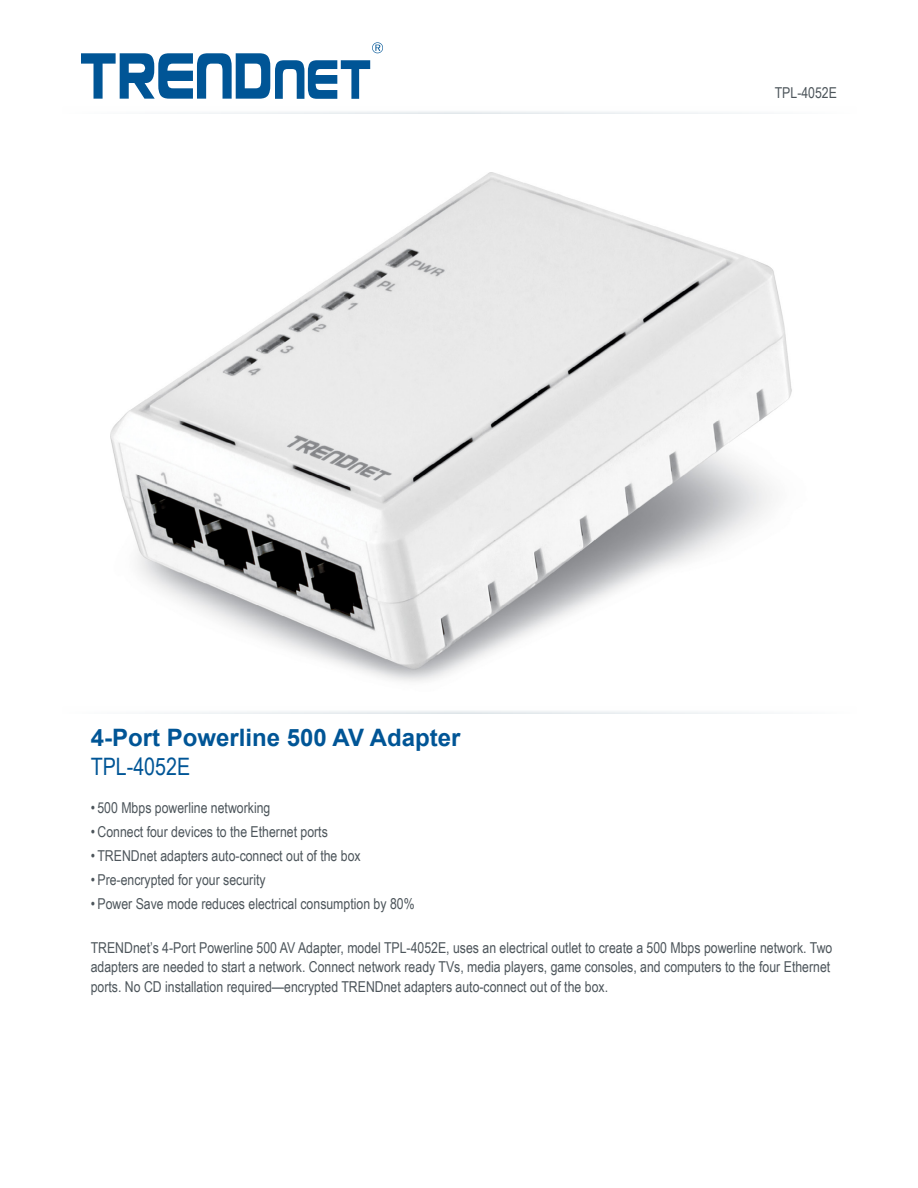
<style>
.page{position:relative;width:918px;height:1188px;background:#fff}
.page>*{position:absolute;margin:0;border:0;box-sizing:border-box;transform-origin:0 0}
.t1{font:700 24px "Arial";color:#005596}
.t2{font:24px "Arial Narrow";color:#005596}
.t3{font:15px/19.5px "Arial Narrow";color:#4d555b}
</style>
<div class="page">
<svg style="left:170px;top:111px;width:579px;height:3px"></svg>
<svg style="left:81px;top:42px;width:302px;height:57px"></svg>
<img style="left:111px;top:172px;width:681px;height:510px">
<h1 class="t1" style="left:91px;top:722px;width:371px">4-Port Powerline 500 AV Adapter</h1>
<h1 class="t2" style="left:91px;top:749px;width:101px">TPL-4052E</h1>
<p class="t3" style="left:91px;top:798px;width:181px">• 500 Mbps powerline networking</p>
<p class="t3" style="left:91px;top:822px;width:239px">• Connect four devices to the Ethernet ports</p>
<p class="t3" style="left:91px;top:846px;width:271px">• TRENDnet adapters auto-connect out of the box</p>
<p class="t3" style="left:91px;top:870px;width:176px">• Pre-encrypted for your security</p>
<p class="t3" style="left:91px;top:894px;width:325px">• Power Save mode reduces electrical consumption by 80%</p>
<p class="t3" style="left:775px;top:82px;width:64px">TPL-4052E</p>
<p class="t3" style="left:91px;top:937px;width:743px">TRENDnet’s 4-Port Powerline 500 AV Adapter, model TPL-4052E, uses an electrical outlet to create a 500 Mbps powerline network. Two adapters are needed to start a network. Connect network ready TVs, media players, game consoles, and computers to the four Ethernet ports. No CD installation required—encrypted TRENDnet adapters auto-connect out of the box.</p>
</div>
